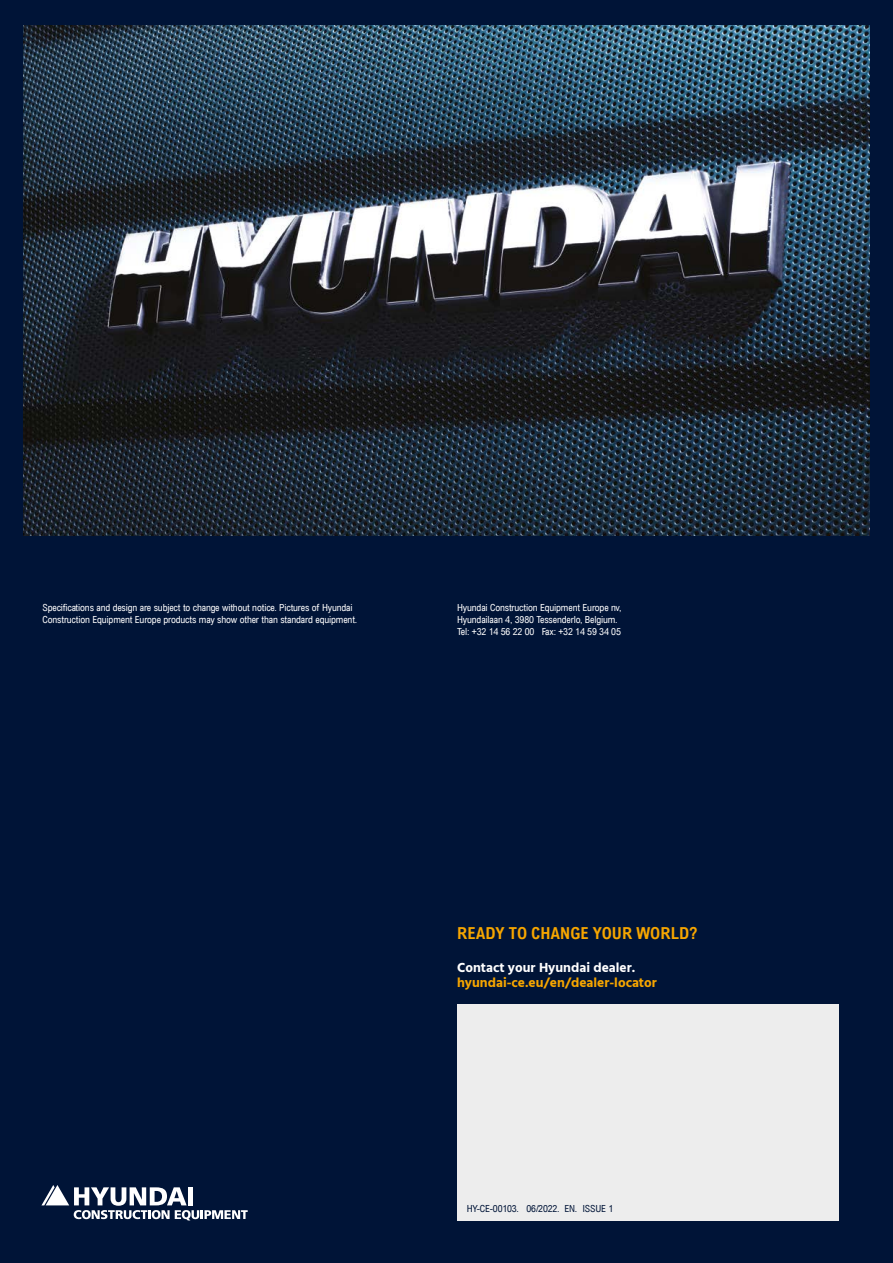
<style>
.page{position:relative;width:893px;height:1263px;background:#001437}
.page>*{position:absolute;margin:0;border:0;box-sizing:border-box;transform-origin:0 0}
.t1{font:700 condensed 16.5px "Arial";letter-spacing:.005em;color:#f7a600}
.t2{font:700 13.5px "Hind";color:#f7a600}
.t3{font:700 13.5px "Hind";color:#fff}
.t4{font:condensed 9.75px/12px "Arial";letter-spacing:-.015em;color:#fff}
.t5{font:condensed 9.75px "Arial";letter-spacing:-.015em;color:#001437}
</style>
<div class="page">
<div style="left:457px;top:1004px;width:382px;height:216px;background:#ededed"></div>
<svg style="left:41px;top:1185px;width:207px;height:35px"></svg>
<img style="left:23px;top:25px;width:847px;height:511px">
<p class="t4" style="left:43px;top:601px;width:316px">Specifications and design are subject to change without notice. Pictures of Hyundai<br>Construction Equipment Europe products may show other than standard equipment.</p>
<p class="t4" style="left:457px;top:601px;width:166px">Hyundai Construction Equipment Europe nv,<br>Hyundailaan 4, 3980 Tessenderlo, Belgium.<br>Tel: +32 14 56 22 00 Fax: +32 14 59 34 05</p>
<h1 class="t1" style="left:457px;top:924px;width:242px">READY TO CHANGE YOUR WORLD?</h1>
<h2 class="t3" style="left:457px;top:960px;width:180px">Contact your Hyundai dealer.</h2>
<h2 class="t2" style="left:457px;top:975px;width:201px">hyundai-ce.eu/en/dealer-locator</h2>
<p class="t5" style="left:467px;top:1203px;width:148px">HY-CE-00103. 06/2022. EN. ISSUE 1</p>
</div>
